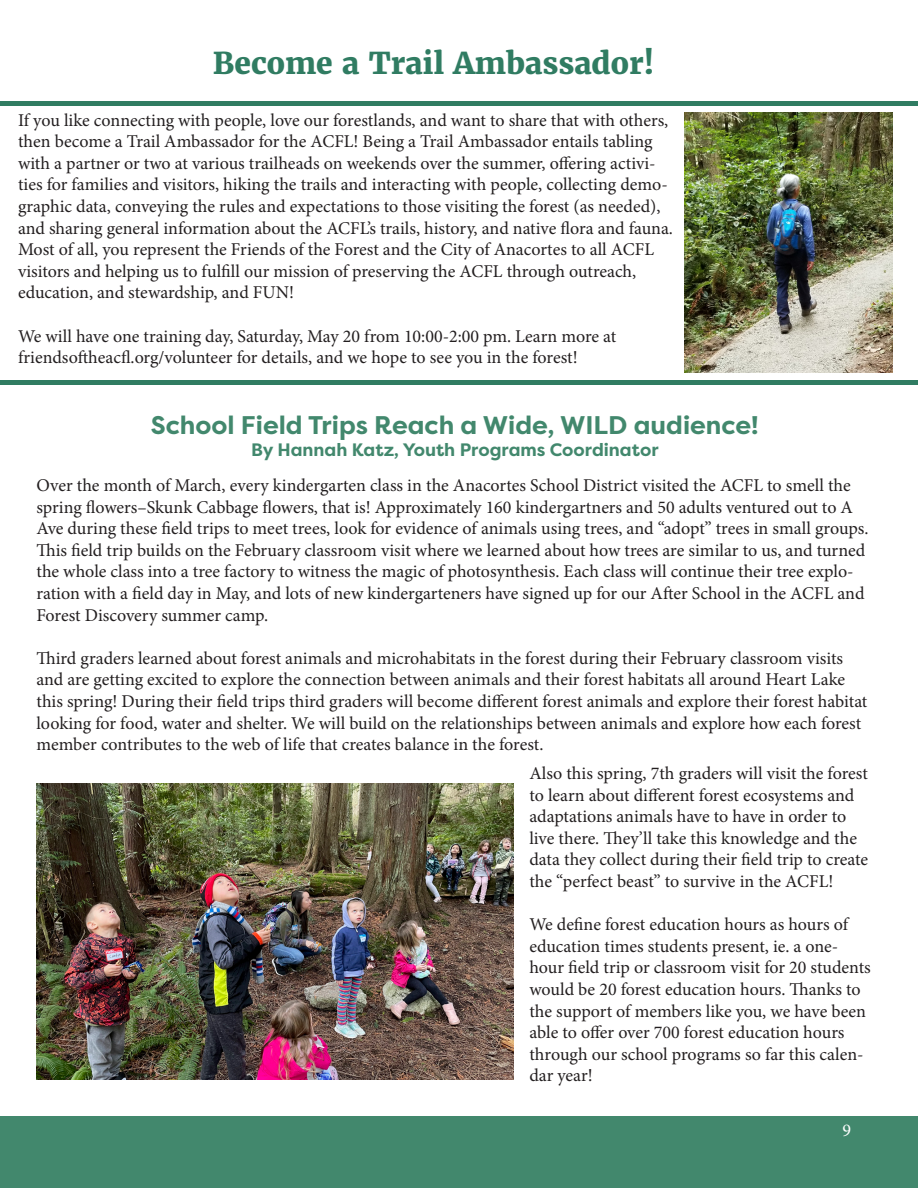
<style>
.page{position:relative;width:918px;height:1188px;background:#fff}
.page>*{position:absolute;margin:0;border:0;box-sizing:border-box;transform-origin:0 0}
.t1{font:800 30px "Merriweather";color:#307c62}
.t2{font:700 25.5px "Filson Pro";color:#42886d}
.t3{font:18px/21.6px "Minion Pro";letter-spacing:-.005em;color:#231f20}
.t4{font:700 18px "Filson Pro";color:#42886d}
.t5{font:18px "Minion Pro";color:#fff}
</style>
<div class="page">
<div style="left:0;top:1117px;width:918px;height:71px;background:#42886d"></div>
<div style="left:0;top:101px;width:918px;height:5px;background:#307c62"></div>
<img style="left:36px;top:783px;width:478px;height:296px">
<hr style="left:0;top:381px;width:918px;height:4px;background:#307c62">
<img style="left:684px;top:113px;width:209px;height:259px">
<p class="t1" style="left:213px;top:44px;width:443px">Become a Trail Ambassador!</p>
<p class="t3" style="left:18px;top:109px;width:657px">If you like connecting with people, love our forestlands, and want to share that with others, then become a Trail Ambassador for the ACFL! Being a Trail Ambassador entails tabling with a partner or two at various trailheads on weekends over the summer, offering activi&shy;ties for families and visitors, hiking the trails and interacting with people, collecting demo&shy;graphic data, conveying the rules and expectations to those visiting the forest (as needed), and sharing general information about the ACFL’s trails, history, and native flora and fauna.<br>Most of all, you represent the Friends of the Forest and the City of Anacortes to all ACFL visitors and helping us to fulfill our mission of preserving the ACFL through outreach, education, and stewardship, and FUN!</p>
<p class="t3" style="left:18px;top:325px;width:600px">We will have one training day, Saturday, May 20 from 10:00-2:00 pm. Learn more at</p>
<p class="t3" style="left:18px;top:347px;width:561px">friendsoftheacfl.org/volunteer for details, and we hope to see you in the forest!</p>
<p class="t2" style="left:151px;top:409px;width:609px">School Field Trips Reach a Wide, WILD audience!</p>
<p class="t4" style="left:251px;top:438px;width:409px">By Hannah Katz, Youth Programs Coordinator</p>
<p class="t3" style="left:36px;top:475px;width:834px">Over the month of March, every kindergarten class in the Anacortes School District visited the ACFL to smell the spring flowers–Skunk Cabbage flowers, that is! Approximately 160 kindergartners and 50 adults ventured out to A Ave during these field trips to meet trees, look for evidence of animals using trees, and “adopt” trees in small groups.<br>This field trip builds on the February classroom visit where we learned about how trees are similar to us, and turned the whole class into a tree factory to witness the magic of photosynthesis. Each class will continue their tree explo&shy;ration with a field day in May, and lots of new kindergarteners have signed up for our After School in the ACFL and Forest Discovery summer camp.</p>
<p class="t3" style="left:36px;top:647px;width:833px">Third graders learned about forest animals and microhabitats in the forest during their February classroom visits and are getting excited to explore the connection between animals and their forest habitats all around Heart Lake this spring! During their field trips third graders will become different forest animals and explore their forest habitat looking for food, water and shelter. We will build on the relationships between animals and explore how each forest member contributes to the web of life that creates balance in the forest.</p>
<p class="t3" style="left:529px;top:763px;width:340px">Also this spring, 7th graders will visit the forest to learn about different forest ecosystems and adaptations animals have to have in order to live there. They’ll take this knowledge and the data they collect during their field trip to create the “perfect beast” to survive in the ACFL!</p>
<p class="t3" style="left:529px;top:914px;width:343px">We define forest education hours as hours of education times students present, ie. a one&shy;hour field trip or classroom visit for 20 students would be 20 forest education hours. Thanks to the support of members like you, we have been able to offer over 700 forest education hours through our school programs so far this calen&shy;dar year!</p>
<p class="t5" style="left:842px;top:1118px;width:10px">9</p>
</div>
